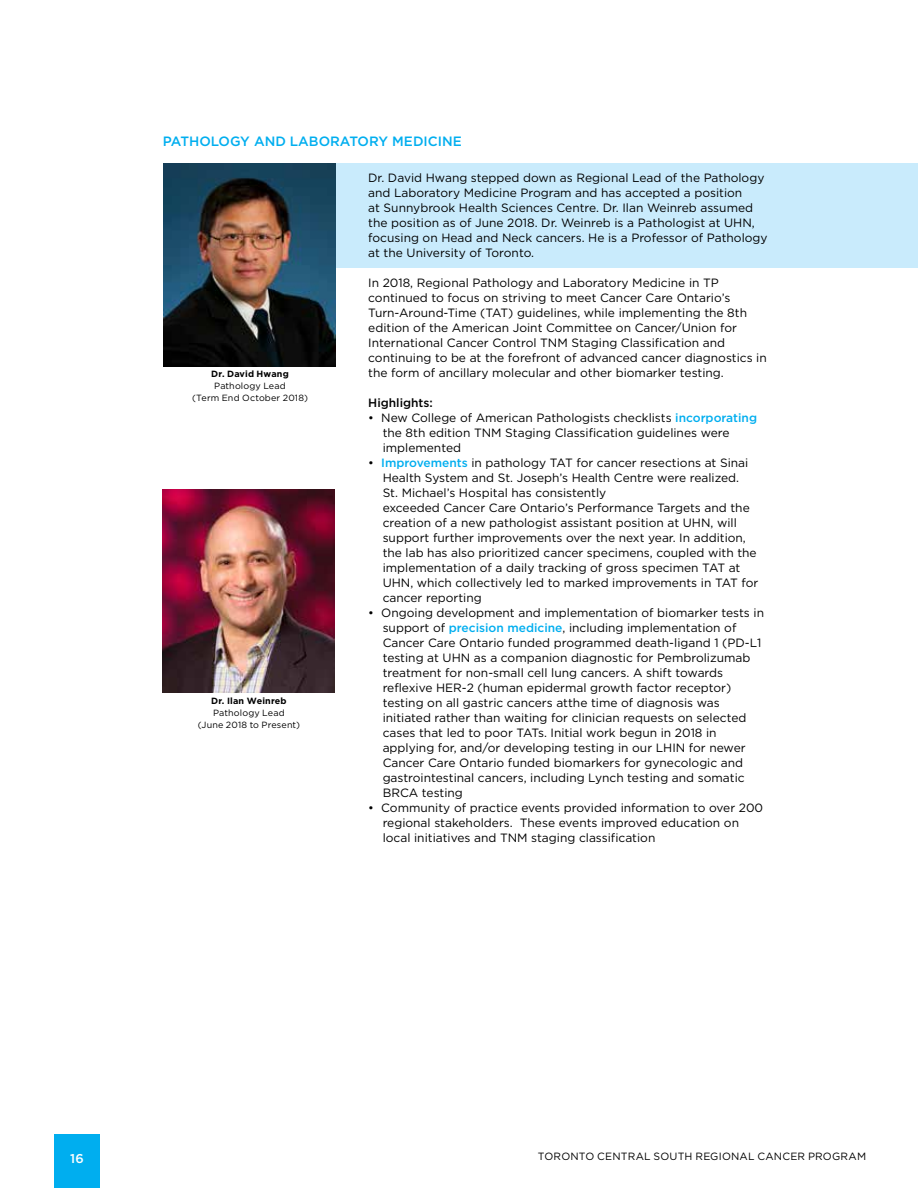
<style>
.page{position:relative;width:918px;height:1188px;background:#fff}
.page>*{position:absolute;margin:0;border:0;box-sizing:border-box;transform-origin:0 0}
.t1{font:500 13.5px "Gotham";color:#00aeef}
.t2{font:500 12.75px "Gotham";color:#fff}
.t3{font:12px/15px "Gotham";color:#000}
.t4{font:500 12px "Gotham";color:#000}
.t5{font:10.5px "Gotham";letter-spacing:.015em;color:#000}
.t6{font:9px/12px "Gotham";letter-spacing:.015em;color:#000;text-align:center}
.t7{font:700 9px "Gotham";letter-spacing:.02em;color:#000}
.s1{font-weight:500;color:#00aeef}
</style>
<div class="page">
<div style="left:326px;top:163px;width:592px;height:105px;background:#c9ebfc"></div>
<img style="left:163px;top:163px;width:172px;height:203px">
<img style="left:162px;top:490px;width:172px;height:203px">
<div style="left:54px;top:1134px;width:45px;height:54px;background:#00aeef"></div>
<p class="t1" style="left:163px;top:133px;width:300px">PATHOLOGY AND LABORATORY MEDICINE</p>
<p class="t3" style="left:368px;top:170px;width:401px">Dr. David Hwang stepped down as Regional Lead of the Pathology and Laboratory Medicine Program and has accepted a position<br>at Sunnybrook Health Sciences Centre. Dr. Ilan Weinreb assumed the position as of June 2018. Dr. Weinreb is a Pathologist at UHN, focusing on Head and Neck cancers. He is a Professor of Pathology at the University of Toronto.</p>
<p class="t3" style="left:368px;top:275px;width:400px">In 2018, Regional Pathology and Laboratory Medicine in TP continued to focus on striving to meet Cancer Care Ontario’s Turn-Around-Time (TAT) guidelines, while implementing the 8th edition of the American Joint Committee on Cancer/Union for International Cancer Control TNM Staging Classification and continuing to be at the forefront of advanced cancer diagnostics in the form of ancillary molecular and other biomarker testing.</p>
<p class="t4" style="left:368px;top:395px;width:66px">Highlights:</p>
<p class="t3" style="left:383px;top:410px;width:376px;text-indent:-14px">• New College of American Pathologists checklists <span class="s1">incorporating </span>the 8th edition TNM Staging Classification guidelines were implemented</p>
<p class="t3" style="left:383px;top:455px;width:377px;text-indent:-14px">• <span class="s1">Improvements</span> in pathology TAT for cancer resections at Sinai Health System and St. Joseph’s Health Centre were realized.<br>St. Michael’s Hospital has consistently<br>exceeded Cancer Care Ontario’s Performance Targets and the creation of a new pathologist assistant position at UHN, will support further improvements over the next year. In addition, the lab has also prioritized cancer specimens, coupled with the implementation of a daily tracking of gross specimen TAT at UHN, which collectively led to marked improvements in TAT for cancer reporting</p>
<p class="t3" style="left:383px;top:605px;width:383px;text-indent:-14px">• Ongoing development and implementation of biomarker tests in support of <span class="s1">precision medicine</span>, including implementation of Cancer Care Ontario funded programmed death-ligand 1 (PD-L1 testing at UHN as a companion diagnostic for Pembrolizumab treatment for non-small cell lung cancers. A shift towards reflexive HER-2 (human epidermal growth factor receptor) testing on all gastric cancers atthe time of diagnosis was initiated rather than waiting for clinician requests on selected cases that led to poor TATs. Initial work begun in 2018 in applying for, and/or developing testing in our LHIN for newer Cancer Care Ontario funded biomarkers for gynecologic and gastrointestinal cancers, including Lynch testing and somatic BRCA testing</p>
<p class="t3" style="left:383px;top:800px;width:382px;text-indent:-14px">• Community of practice events provided information to over 200 regional stakeholders. These events improved education on local initiatives and TNM staging classification</p>
<p class="t7" style="left:211px;top:369px;width:79px">Dr. David Hwang</p>
<p class="t6" style="left:192px;top:380px;width:117px">Pathology Lead<br>(Term End October 2018)</p>
<p class="t7" style="left:211px;top:695px;width:77px">Dr. Ilan Weinreb</p>
<p class="t6" style="left:198px;top:706px;width:104px">Pathology Lead<br>(June 2018 to Present)</p>
<p class="t2" style="left:70px;top:1150px;width:15px">16</p>
<p class="t5" style="left:538px;top:1151px;width:330px">TORONTO CENTRAL SOUTH REGIONAL CANCER PROGRAM</p>
</div>
